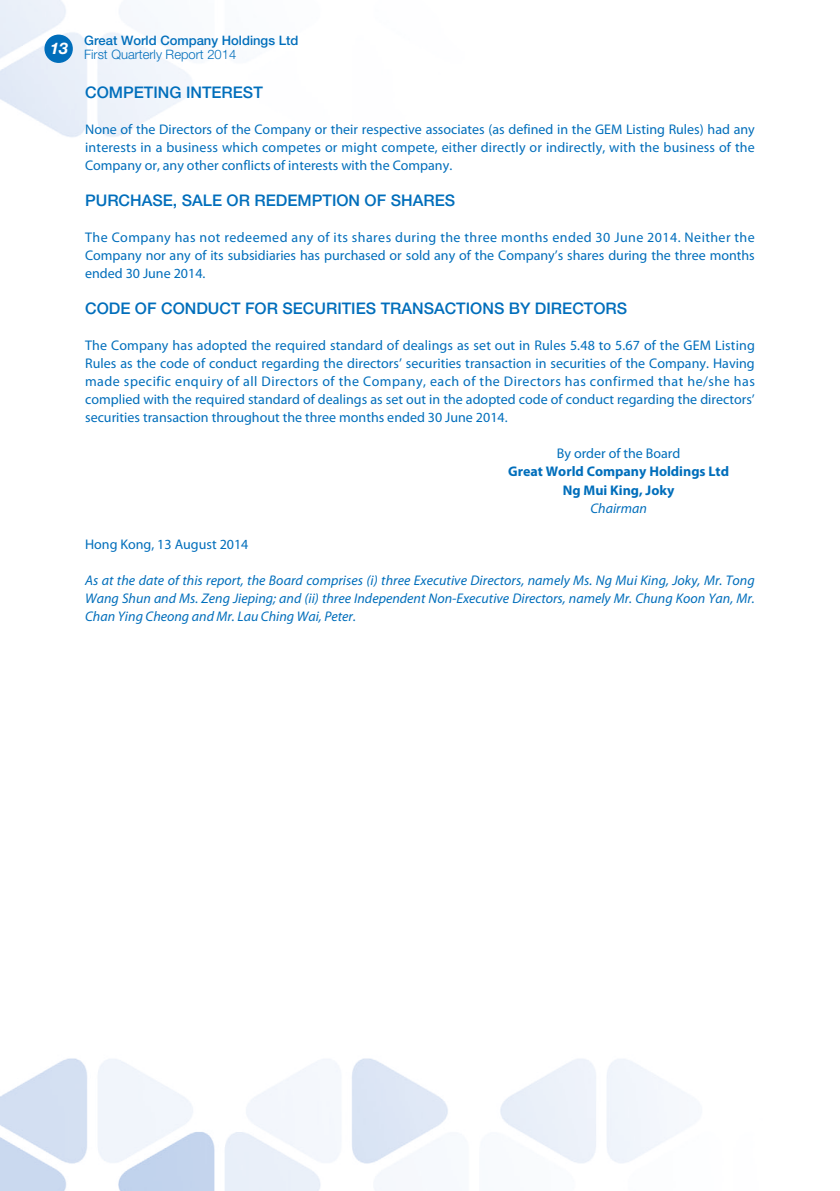
<style>
.page{position:relative;width:840px;height:1191px;background:#fff}
.page>*{position:absolute;margin:0;border:0;box-sizing:border-box;transform-origin:0 0}
.t1{font:500 16px "Helvetica Neue LT Std";color:#006ebb}
.t2{font:italic 700 16px "Helvetica Neue LT Std";color:#fff}
.t3{font:14px/18px "Myriad Pro";color:#006ebb;text-align:justify}
.t4{font:italic 14px/18px "Myriad Pro";color:#006ebb;text-align:justify}
.t5{font:700 14px/18px "Myriad Pro";color:#006ebb;text-align:center}
.t6{font:500 13px "Helvetica Neue LT Std";color:#006ebb}
.t7{font:300 13px "Helvetica Neue LT Std";color:#006ebb}
</style>
<div class="page">
<img style="left:0;top:0;width:696px;height:1191px">
<div style="left:45px;top:36px;width:27px;height:26px;background:#006ebb;border-radius:50%"></div>
<div style="left:44px;top:35px;width:29px;height:28px;border:2px solid #006ebb;border-radius:50%"></div>
<p class="t2" style="left:50px;top:42px;width:19px">13</p>
<p class="t6" style="left:84px;top:36px;width:216px">Great World Company Holdings Ltd</p>
<p class="t7" style="left:84px;top:50px;width:153px">First Quarterly Report 2014</p>
<p class="t1" style="left:85px;top:87px;width:179px">COMPETING INTEREST</p>
<p class="t3" style="left:85px;top:122px;width:670px">None of the Directors of the Company or their respective associates (as defined in the GEM Listing Rules) had any interests in a business which competes or might compete, either directly or indirectly, with the business of the Company or, any other conflicts of interests with the Company.</p>
<p class="t1" style="left:85px;top:195px;width:371px">PURCHASE, SALE OR REDEMPTION OF SHARES</p>
<p class="t3" style="left:85px;top:230px;width:670px">The Company has not redeemed any of its shares during the three months ended 30 June 2014. Neither the Company nor any of its subsidiaries has purchased or sold any of the Company’s shares during the three months ended 30 June 2014.</p>
<p class="t1" style="left:85px;top:303px;width:543px">CODE OF CONDUCT FOR SECURITIES TRANSACTIONS BY DIRECTORS</p>
<p class="t3" style="left:85px;top:338px;width:671px">The Company has adopted the required standard of dealings as set out in Rules 5.48 to 5.67 of the GEM Listing Rules as the code of conduct regarding the directors’ securities transaction in securities of the Company. Having made specific enquiry of all Directors of the Company, each of the Directors has confirmed that he/she has complied with the required standard of dealings as set out in the adopted code of conduct regarding the directors’ securities transaction throughout the three months ended 30 June 2014.</p>
<p class="t3" style="left:556px;top:446px;width:125px">By order of the Board</p>
<p class="t5" style="left:508px;top:464px;width:222px">Great World Company Holdings Ltd<br>Ng Mui King, Joky</p>
<p class="t4" style="left:590px;top:500px;width:58px">Chairman</p>
<p class="t3" style="left:85px;top:536px;width:165px">Hong Kong, 13 August 2014</p>
<p class="t4" style="left:85px;top:572px;width:670px">As at the date of this report, the Board comprises (i) three Executive Directors, namely Ms. Ng Mui King, Joky, Mr. Tong Wang Shun and Ms. Zeng Jieping; and (ii) three Independent Non-Executive Directors, namely Mr. Chung Koon Yan, Mr.<br>Chan Ying Cheong and Mr. Lau Ching Wai, Peter.</p>
</div>
